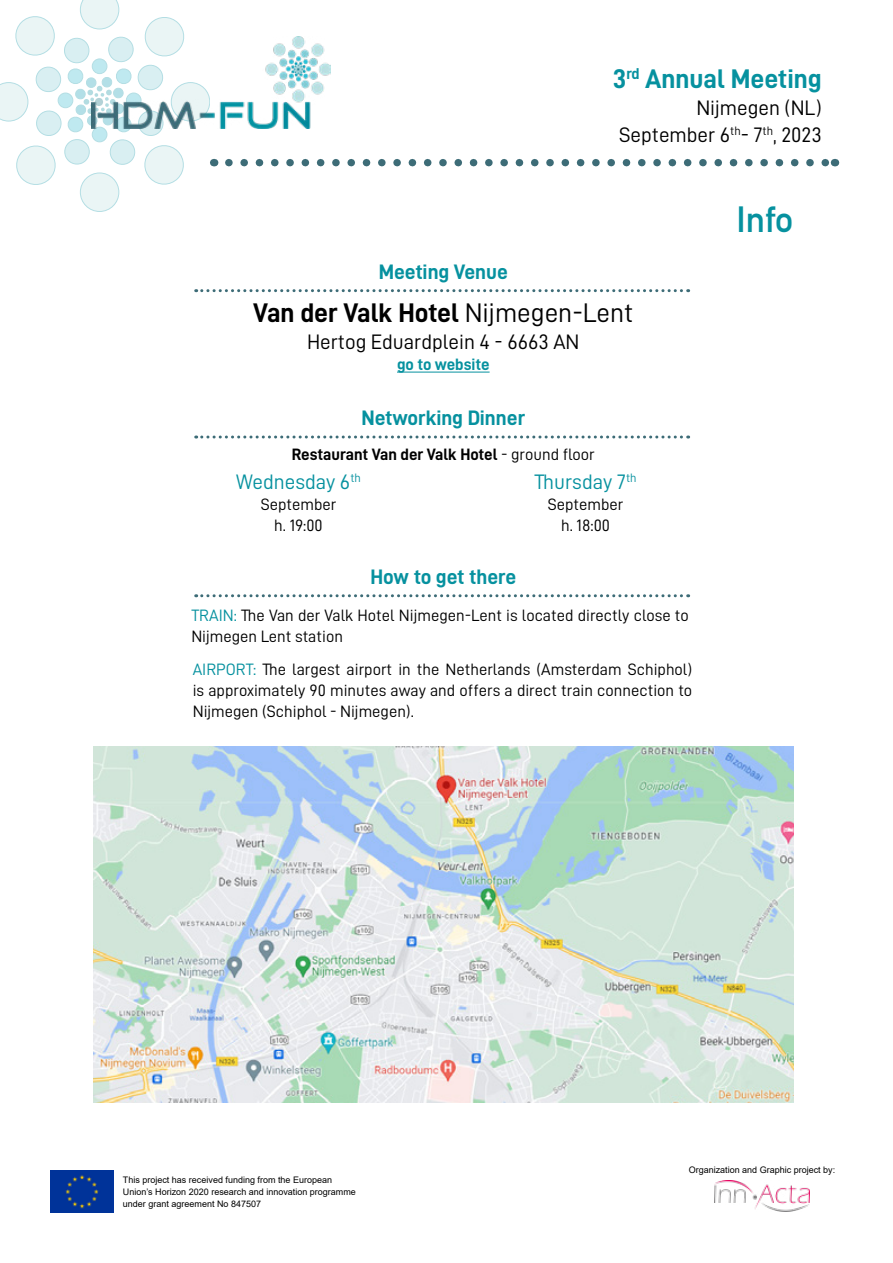
<style>
.page{position:relative;width:893px;height:1263px;background:#fff}
.page>*{position:absolute;margin:0;border:0;box-sizing:border-box;transform-origin:0 0}
.t1{font:36px "DIN Mittelschrift Std";color:#06919f}
.t2{font:27px "D DIN PRO Bold";color:#000}
.t3{font:27px "D DIN PRO Bold";color:#06919f}
.t4{font:21px/27px "D DIN PRO Regular";color:#000;text-align:right}
.t5{font:21px "D DIN PRO Bold";color:#06919f}
.t6{font:21px "D DIN PRO Regular";color:#06919f}
.t7{font:16.5px/21px "D DIN PRO Regular";color:#000;text-align:center}
.t8{font:16.5px "D DIN PRO Bold";color:#000}
.t9{font:16.5px "D DIN PRO Bold";letter-spacing:-.005em;color:#06919f}
.t10{font:9px/12px "Arial";color:#000}
.s1{font-family:"D DIN PRO Regular"}
.s2{color:#06919f}
</style>
<div class="page">
<svg style="left:196px;top:435px;width:493px;height:3px"></svg>
<svg style="left:196px;top:289px;width:493px;height:3px"></svg>
<svg style="left:196px;top:594px;width:493px;height:3px"></svg>
<div style="left:80px;top:173px;width:39px;height:38px;background:#eaf5f5;border-radius:50%"></div>
<div style="left:80px;top:173px;width:39px;height:39px;border:1px solid #008fa3;border-radius:50%"></div>
<svg style="left:0;top:0;width:185px;height:187px"></svg>
<svg style="left:229px;top:159px;width:598px;height:7px"></svg>
<img style="left:91px;top:36px;width:240px;height:93px">
<img style="left:51px;top:1171px;width:62px;height:41px">
<img style="left:715px;top:1180px;width:94px;height:31px">
<hr style="left:397px;top:372px;width:93px;height:1px;background:#06919f">
<img style="left:94px;top:746px;width:699px;height:356px">
<h2 class="t3" style="left:613px;top:64px;width:211px">3<sup>rd</sup> Annual Meeting</h2>
<p class="t4" style="left:619px;top:94px;width:204px">Nijmegen (NL)<br>September 6<sup>th</sup>- 7<sup>th</sup>, 2023</p>
<p class="t5" style="left:379px;top:260px;width:131px">Meeting Venue</p>
<h2 class="t2" style="left:253px;top:298px;width:382px">Van der Valk Hotel <span class="s1">Nijmegen-Lent</span></h2>
<p class="t4" style="left:307px;top:328px;width:274px">Hertog Eduardplein 4 - 6663 AN</p>
<p class="t9" style="left:397px;top:356px;width:94px">go to website</p>
<p class="t5" style="left:361px;top:406px;width:165px">Networking Dinner</p>
<p class="t8" style="left:292px;top:445px;width:304px">Restaurant Van der Valk Hotel <span class="s1">- ground floor</span></p>
<p class="t6" style="left:535px;top:471px;width:103px">Thursday 7<sup>th</sup></p>
<p class="t7" style="left:548px;top:494px;width:77px">September h. 18:00</p>
<p class="t6" style="left:236px;top:471px;width:126px">Wednesday 6<sup>th</sup></p>
<p class="t7" style="left:261px;top:494px;width:77px">September h. 19:00</p>
<p class="t5" style="left:370px;top:565px;width:147px">How to get there</p>
<p class="t7" style="left:191px;top:605px;width:499px;text-align:left"><span class="s2">TRAIN:</span> The Van der Valk Hotel Nijmegen-Lent is located directly close to<br>Nijmegen Lent station</p>
<p class="t7" style="left:193px;top:658px;width:501px;text-align:justify"><span class="s2">AIRPORT:</span> The largest airport in the Netherlands (Amsterdam Schiphol) is approximately 90 minutes away and offers a direct train connection to Nijmegen (Schiphol - Nijmegen).</p>
<h1 class="t1" style="left:736px;top:198px;width:58px">Info</h1>
<p class="t10" style="left:123px;top:1174px;width:234px">This project has received funding from the European<br>Union’s Horizon 2020 research and innovation programme under grant agreement No 847507</p>
<p class="t10" style="left:689px;top:1163px;width:148px">Organization and Graphic project by:</p>
</div>
